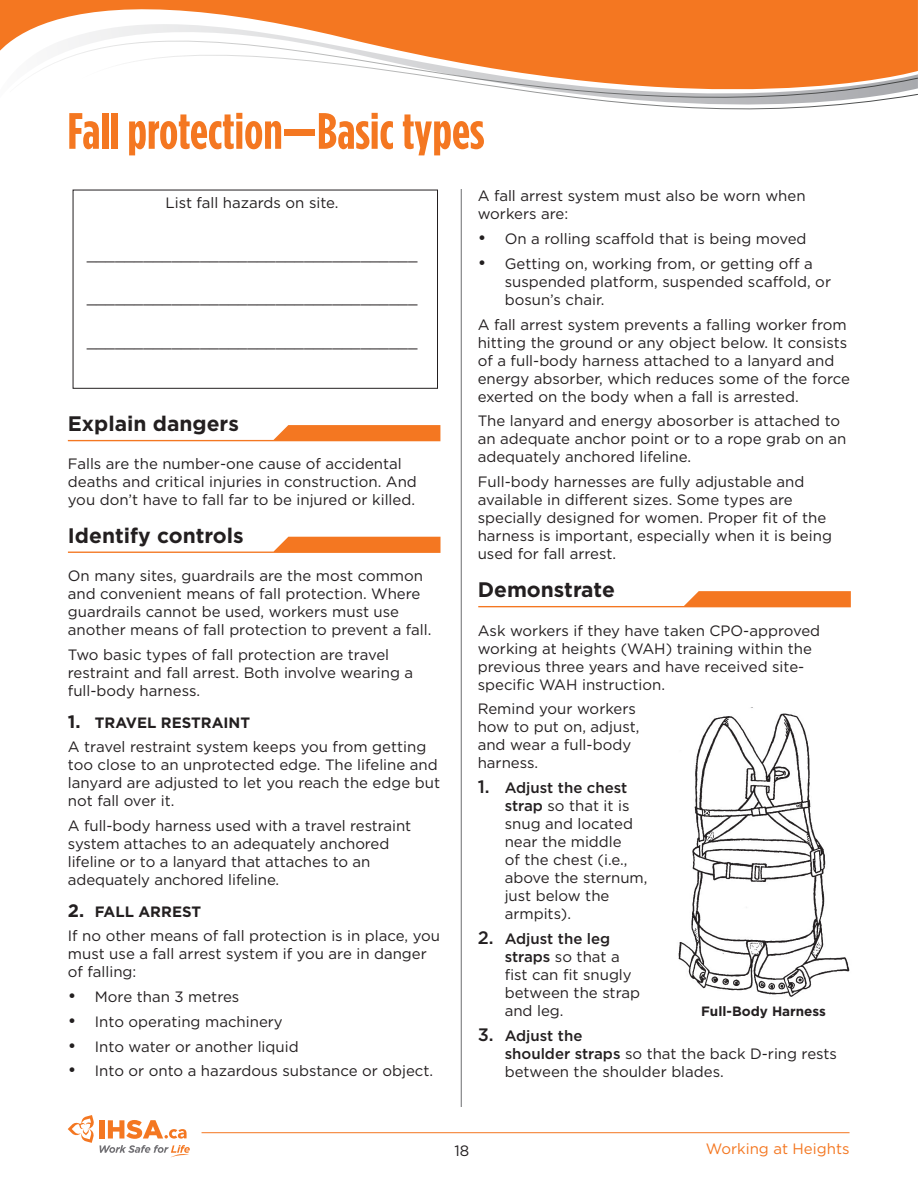
<style>
.page{position:relative;width:918px;height:1188px;background:#fff}
.page>*{position:absolute;margin:0;border:0;box-sizing:border-box;transform-origin:0 0}
.t1{font:700 51px "Gotham Condensed";color:#f47721}
.t2{font:700 21px "Gotham";color:#231f20}
.t3{font:15px/18px "Gotham";color:#231f20}
.t4{font:15px "Gotham";color:#231f20;scale:1.05 1}
.t5{font:700 15px "Gotham";color:#231f20}
.t6{font:15px "Gotham";color:#f47721}
.t7{font:700 13.5px "Gotham";color:#231f20}
.s1{font-size:18px}
.s2{font-weight:500;font-size:18px}
.s3{font-weight:500}
</style>
<div class="page">
<svg style="left:0;top:0;width:918px;height:51px;fill:#f47721"></svg>
<svg style="left:8px;top:39px;width:910px;height:30px"></svg>
<svg style="left:53px;top:53px;width:865px;height:57px"></svg>
<hr style="left:461px;top:189px;width:1px;height:918px;background:#6c6d70">
<hr style="left:202px;top:1132px;width:648px;height:1px;background:#f47721">
<svg style="left:68px;top:1115px;width:26px;height:28px"></svg>
<div style="left:99px;top:1120px;width:6px;height:19px;background:#f47721"></div>
<svg style="left:100px;top:1145px;width:90px;height:13px"></svg>
<svg style="left:108px;top:1120px;width:79px;height:19px"></svg>
<svg style="left:478px;top:591px;width:373px;height:16px"></svg>
<svg style="left:68px;top:425px;width:372px;height:16px"></svg>
<svg style="left:68px;top:537px;width:373px;height:16px"></svg>
<div style="left:73px;top:190px;width:365px;height:199px;border:1px solid #231f20"></div>
<img style="left:678px;top:713px;width:172px;height:284px">
<p class="t1" style="left:67px;top:101px;width:418px">Fall protection—Basic types</p>
<p class="t3" style="left:478px;top:187px;width:329px">A fall arrest system must also be worn when workers are:</p>
<p class="t3" style="left:478px;top:230px;width:330px"><span class="s1">•</span> On a rolling scaffold that is being moved</p>
<p class="t3" style="left:505px;top:255px;width:328px;text-indent:-27px"><span class="s1">•</span> Getting on, working from, or getting off a suspended platform, suspended scaffold, or bosun’s chair.</p>
<p class="t3" style="left:478px;top:315px;width:374px">A fall arrest system prevents a falling worker from hitting the ground or any object below. It consists of a full-body harness attached to a lanyard and energy absorber, which reduces some of the force exerted on the body when a fall is arrested.</p>
<p class="t3" style="left:478px;top:412px;width:370px">The lanyard and energy abosorber is attached to an adequate anchor point or to a rope grab on an adequately anchored lifeline.</p>
<p class="t3" style="left:478px;top:473px;width:356px">Full-body harnesses are fully adjustable and available in different sizes. Some types are specially designed for women. Proper fit of the harness is important, especially when it is being used for fall arrest.</p>
<p class="t2" style="left:478px;top:576px;width:139px">Demonstrate</p>
<p class="t3" style="left:478px;top:621px;width:344px">Ask workers if they have taken CPO-approved working at heights (WAH) training within the previous three years and have received site&shy;specific WAH instruction.</p>
<p class="t3" style="left:478px;top:700px;width:163px">Remind your workers how to put on, adjust, and wear a full-body harness.</p>
<p class="t3" style="left:505px;top:779px;width:144px;text-indent:-27px"><span class="s2">1.</span> <span class="s3">Adjust the chest strap</span> so that it is snug and located near the middle<br>of the chest (i.e., above the sternum, just below the armpits).</p>
<p class="t3" style="left:505px;top:930px;width:137px;text-indent:-27px"><span class="s2">2.</span> <span class="s3">Adjust the leg straps</span> so that a fist can fit snugly between the strap and leg.</p>
<p class="t3" style="left:505px;top:1026px;width:334px;text-indent:-27px"><span class="s2">3.</span> <span class="s3">Adjust the<br>shoulder straps</span> so that the back D-ring rests between the shoulder blades.</p>
<p class="t3" style="left:165px;top:194px;width:175px">List fall hazards on site.</p>
<p class="t4" style="left:87px;top:245px;width:317px">___________________________________</p>
<p class="t4" style="left:87px;top:289px;width:317px">___________________________________</p>
<p class="t4" style="left:87px;top:332px;width:317px">___________________________________</p>
<p class="t2" style="left:68px;top:409px;width:173px">Explain dangers</p>
<p class="t3" style="left:68px;top:454px;width:351px">Falls are the number-one cause of accidental deaths and critical injuries in construction. And you don’t have to fall far to be injured or killed.</p>
<p class="t2" style="left:68px;top:522px;width:177px">Identify controls</p>
<p class="t3" style="left:68px;top:567px;width:365px">On many sites, guardrails are the most common and convenient means of fall protection. Where guardrails cannot be used, workers must use another means of fall protection to prevent a fall.</p>
<p class="t3" style="left:68px;top:646px;width:347px">Two basic types of fall protection are travel restraint and fall arrest. Both involve wearing a full-body harness.</p>
<p class="t5" style="left:68px;top:712px;width:184px"><span class="s1">1.</span> TRAVEL RESTRAINT</p>
<p class="t3" style="left:68px;top:738px;width:374px">A travel restraint system keeps you from getting too close to an unprotected edge. The lifeline and lanyard are adjusted to let you reach the edge but not fall over it.</p>
<p class="t3" style="left:68px;top:817px;width:345px">A full-body harness used with a travel restraint system attaches to an adequately anchored lifeline or to a lanyard that attaches to an adequately anchored lifeline.</p>
<p class="t5" style="left:68px;top:901px;width:135px"><span class="s1">2.</span> FALL ARREST</p>
<p class="t3" style="left:68px;top:927px;width:374px">If no other means of fall protection is in place, you must use a fall arrest system if you are in danger of falling:</p>
<p class="t3" style="left:68px;top:988px;width:173px"><span class="s1">•</span> More than 3 metres</p>
<p class="t3" style="left:68px;top:1012px;width:216px"><span class="s1">•</span> Into operating machinery</p>
<p class="t3" style="left:68px;top:1037px;width:232px"><span class="s1">•</span> Into water or another liquid</p>
<p class="t3" style="left:68px;top:1062px;width:367px"><span class="s1">•</span> Into or onto a hazardous substance or object.</p>
<p class="t7" style="left:701px;top:1003px;width:126px">Full-Body Harness</p>
<p class="t3" style="left:455px;top:1141px;width:16px">18</p>
<p class="t6" style="left:706px;top:1140px;width:145px">Working at Heights</p>
</div>
